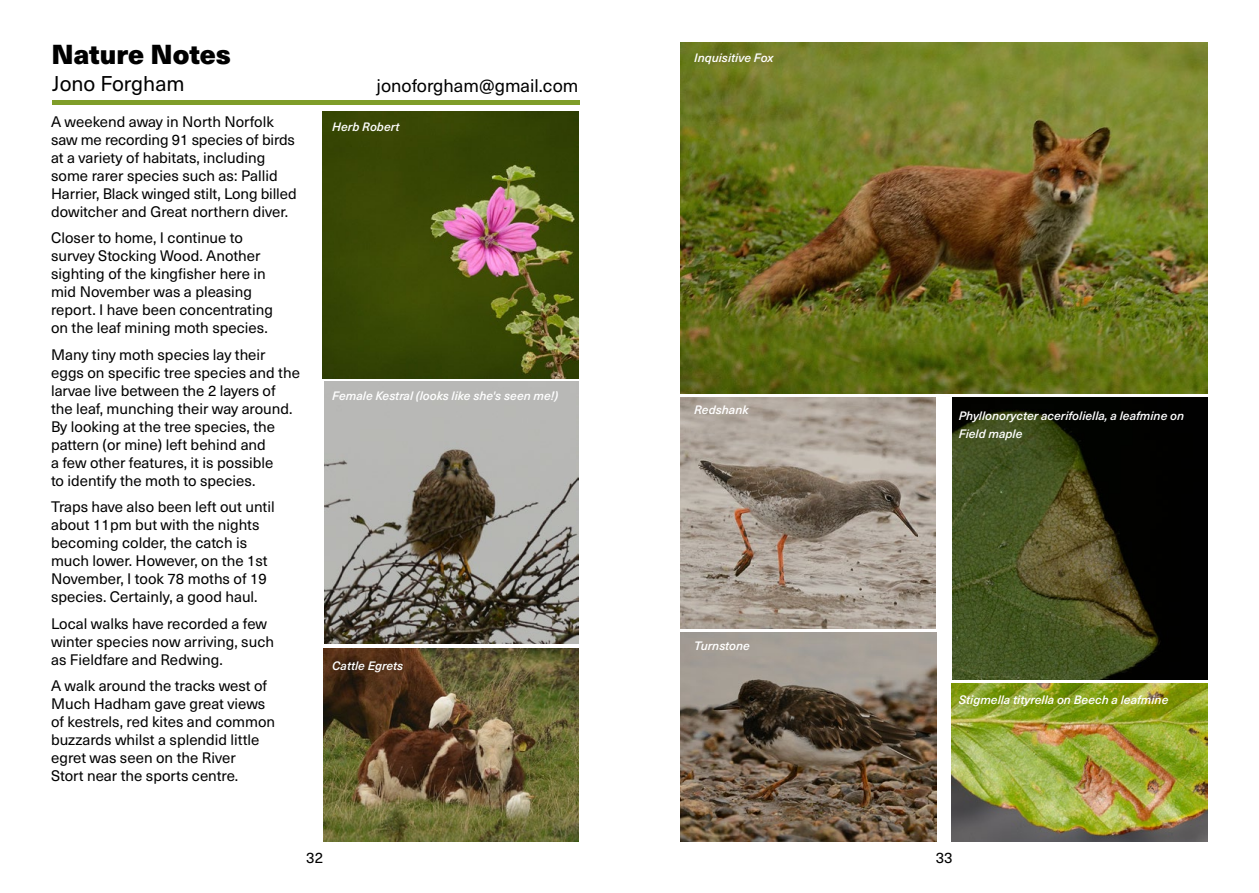
<style>
.page{position:relative;width:1259px;height:893px;background:#fff}
.page>*{position:absolute;margin:0;border:0;box-sizing:border-box;transform-origin:0 0}
.t1{font:900 27px "Neue Haas Unica W1 G";color:#000}
.t2{font:21px "Neue Haas Unica W1 G";color:#000}
.t3{font:18px "Neue Haas Unica W1 G";color:#000}
.t4{font:15px/18px "Neue Haas Unica W1 G";color:#000}
.t5{font:italic 500 12px/18px "Neue Haas Unica W1 G";color:#fff}
</style>
<div class="page">
<img style="left:322px;top:111px;width:257px;height:267px">
<hr style="left:52px;top:100px;width:527px;height:4px;background:#7f9d29">
<img style="left:323px;top:648px;width:255px;height:194px">
<img style="left:324px;top:382px;width:254px;height:262px">
<img style="left:680px;top:43px;width:528px;height:351px">
<img style="left:952px;top:398px;width:256px;height:282px">
<img style="left:680px;top:397px;width:255px;height:231px">
<img style="left:951px;top:684px;width:257px;height:158px">
<img style="left:680px;top:632px;width:256px;height:209px">
<h1 class="t1" style="left:51px;top:33px;width:181px">Nature Notes</h1>
<h2 class="t2" style="left:52px;top:68px;width:134px">Jono Forgham</h2>
<p class="t3" style="left:376px;top:72px;width:203px">jonoforgham@gmail.com</p>
<p class="t5" style="left:332px;top:117px;width:69px">Herb Robert</p>
<p class="t4" style="left:51px;top:111px;width:247px">A weekend away in North Norfolk saw me recording 91 species of birds at a variety of habitats, including some rarer species such as: Pallid Harrier, Black winged stilt, Long billed dowitcher and Great northern diver.</p>
<p class="t4" style="left:51px;top:228px;width:223px">Closer to home, I continue to survey Stocking Wood. Another sighting of the kingfisher here in mid November was a pleasing report. I have been concentrating on the leaf mining moth species.</p>
<p class="t4" style="left:51px;top:344px;width:250px">Many tiny moth species lay their eggs on specific tree species and the larvae live between the 2 layers of the leaf, munching their way around.<br>By looking at the tree species, the pattern (or mine) left behind and<br>a few other features, it is possible<br>to identify the moth to species.</p>
<p class="t4" style="left:51px;top:497px;width:225px">Traps have also been left out until about 11pm but with the nights becoming colder, the catch is much lower. However, on the 1st<br>November, I took 78 moths of 19 species. Certainly, a good haul.</p>
<p class="t4" style="left:51px;top:613px;width:224px">Local walks have recorded a few winter species now arriving, such as Fieldfare and Redwing.</p>
<p class="t4" style="left:51px;top:676px;width:226px">A walk around the tracks west of<br>Much Hadham gave great views of kestrels, red kites and common buzzards whilst a splendid little egret was seen on the River<br>Stort near the sports centre.</p>
<p class="t5" style="left:332px;top:386px;width:227px">Female Kestral (looks like she's seen me!)</p>
<p class="t5" style="left:332px;top:656px;width:72px">Cattle Egrets</p>
<p class="t5" style="left:694px;top:48px;width:81px">Inquisitive Fox</p>
<p class="t5" style="left:694px;top:400px;width:56px">Redshank</p>
<p class="t5" style="left:694px;top:636px;width:57px">Turnstone</p>
<p class="t5" style="left:958px;top:406px;width:227px">Phyllonorycter acerifoliella, a leafmine on<br>Field maple</p>
<p class="t5" style="left:958px;top:690px;width:211px">Stigmella tityrella on Beech a leafmine</p>
<p class="t4" style="left:306px;top:848px;width:18px">32</p>
<p class="t4" style="left:936px;top:848px;width:18px">33</p>
</div>
